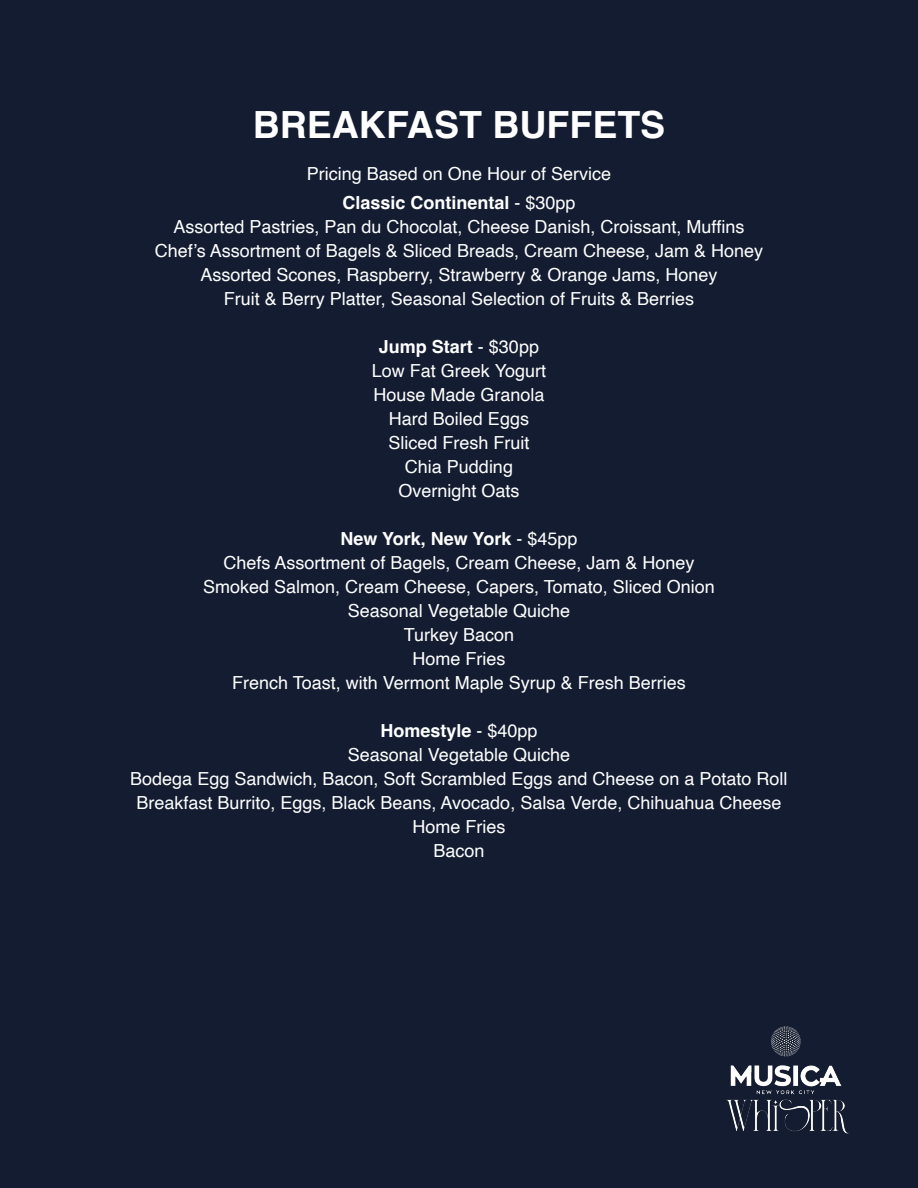
<style>
.page{position:relative;width:918px;height:1188px;background:#131c30}
.page>*{position:absolute;margin:0;border:0;box-sizing:border-box;transform-origin:0 0}
.t1{font:700 37.5px "Helvetica";color:#fff}
.t2{font:18px "Helvetica";color:#fff}
.t3{font:700 18px "Helvetica";color:#fff}
.s1{font-weight:400}
</style>
<div class="page">
<img style="left:726px;top:1100px;width:124px;height:34px">
<img style="left:726px;top:1026px;width:116px;height:74px">
<p class="t1" style="left:253px;top:102px;width:414px">BREAKFAST BUFFETS</p>
<p class="t2" style="left:307px;top:160px;width:306px">Pricing Based on One Hour of Service</p>
<p class="t3" style="left:342px;top:192px;width:235px">Classic Continental <span class="s1">- $30pp</span></p>
<p class="t2" style="left:173px;top:213px;width:573px">Assorted Pastries, Pan du Chocolat, Cheese Danish, Croissant, Muffins</p>
<p class="t2" style="left:155px;top:237px;width:610px">Chef’s Assortment of Bagels &amp; Sliced Breads, Cream Cheese, Jam &amp; Honey</p>
<p class="t2" style="left:201px;top:261px;width:518px">Assorted Scones, Raspberry, Strawberry &amp; Orange Jams, Honey</p>
<p class="t2" style="left:224px;top:285px;width:472px">Fruit &amp; Berry Platter, Seasonal Selection of Fruits &amp; Berries</p>
<p class="t3" style="left:379px;top:336px;width:162px">Jump Start <span class="s1">- $30pp</span></p>
<p class="t2" style="left:372px;top:357px;width:176px">Low Fat Greek Yogurt</p>
<p class="t2" style="left:373px;top:381px;width:173px">House Made Granola</p>
<p class="t2" style="left:389px;top:405px;width:142px">Hard Boiled Eggs</p>
<p class="t2" style="left:388px;top:429px;width:143px">Sliced Fresh Fruit</p>
<p class="t2" style="left:405px;top:453px;width:110px">Chia Pudding</p>
<p class="t2" style="left:398px;top:477px;width:123px">Overnight Oats</p>
<p class="t3" style="left:341px;top:528px;width:238px">New York, New York <span class="s1">- $45pp</span></p>
<p class="t2" style="left:223px;top:549px;width:473px">Chefs Assortment of Bagels, Cream Cheese, Jam &amp; Honey</p>
<p class="t2" style="left:203px;top:573px;width:513px">Smoked Salmon, Cream Cheese, Capers, Tomato, Sliced Onion</p>
<p class="t2" style="left:348px;top:597px;width:224px">Seasonal Vegetable Quiche</p>
<p class="t2" style="left:404px;top:621px;width:112px">Turkey Bacon</p>
<p class="t2" style="left:412px;top:645px;width:95px">Home Fries</p>
<p class="t2" style="left:232px;top:669px;width:455px">French Toast, with Vermont Maple Syrup &amp; Fresh Berries</p>
<p class="t3" style="left:380px;top:720px;width:159px">Homestyle <span class="s1">- $40pp</span></p>
<p class="t2" style="left:348px;top:741px;width:224px">Seasonal Vegetable Quiche</p>
<p class="t2" style="left:130px;top:765px;width:659px">Bodega Egg Sandwich, Bacon, Soft Scrambled Eggs and Cheese on a Potato Roll</p>
<p class="t2" style="left:136px;top:789px;width:647px">Breakfast Burrito, Eggs, Black Beans, Avocado, Salsa Verde, Chihuahua Cheese</p>
<p class="t2" style="left:412px;top:813px;width:95px">Home Fries</p>
<p class="t2" style="left:433px;top:837px;width:53px">Bacon</p>
</div>
